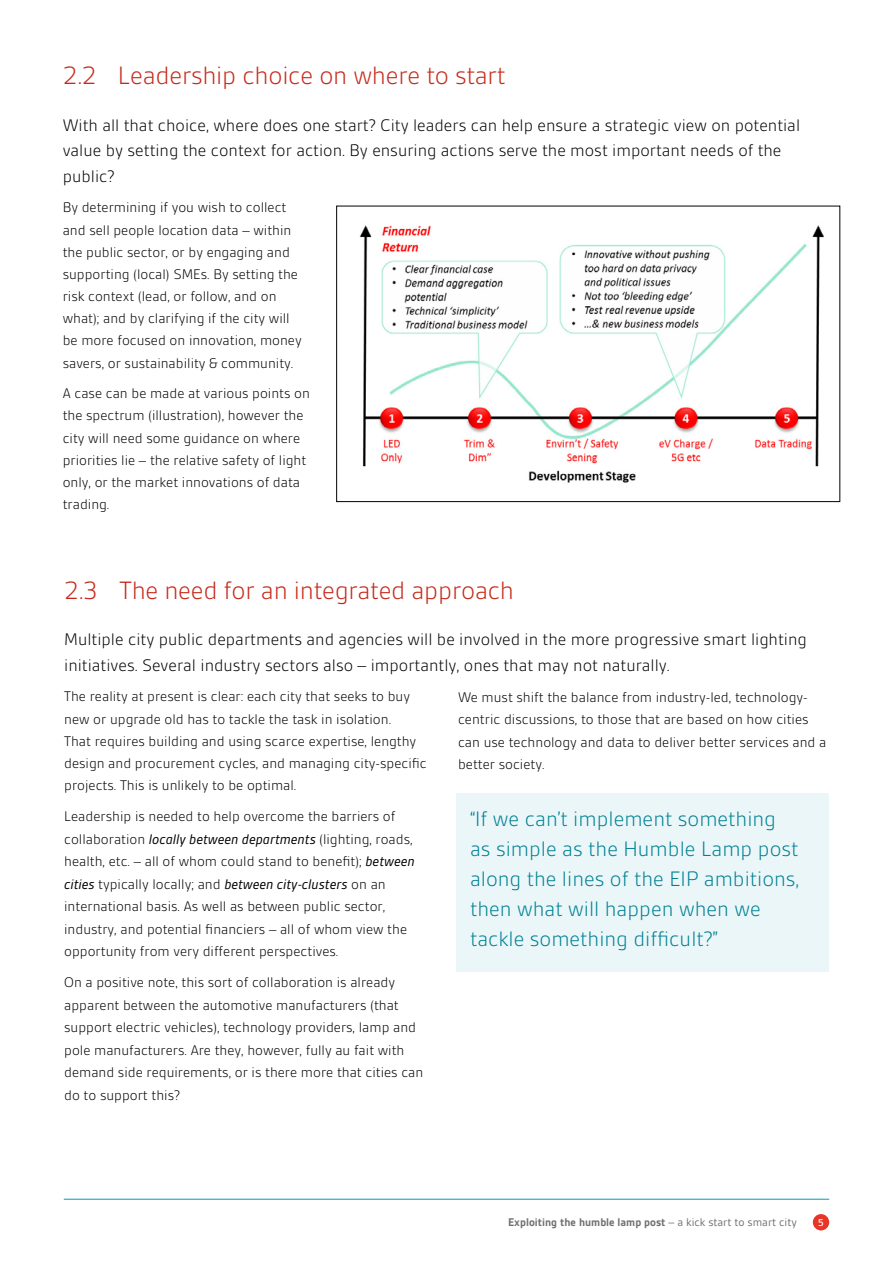
<style>
.page{position:relative;width:893px;height:1263px;background:#fff}
.page>*{position:absolute;margin:0;border:0;box-sizing:border-box;transform-origin:0 0}
.t1{font:300 27px "BSI Gesta";letter-spacing:-.01em;color:#c62a1b}
.t2{font:300 22.5px/30px "BSI Gesta";color:#008193}
.t3{font:300 18px/25.5px "BSI Gesta";color:#000}
.t4{font:300 15px/22.2px "BSI Gesta";color:#000}
.t5{font:700 12px "BSI Gesta";color:#706f6f}
.t6{font:500 10.5px "BSI Gesta";color:#fff}
.s1{font-weight:400;font-style:italic}
.s2{font-weight:400}
</style>
<div class="page">
<div style="left:813px;top:1214px;width:16px;height:16px;background:#e73529;border-radius:50%"></div>
<hr style="left:64px;top:1199px;width:765px;height:1px;background:#009eb5">
<img style="left:359px;top:225px;width:465px;height:258px">
<div style="left:336px;top:206px;width:504px;height:296px;border:1px solid #000"></div>
<div style="left:457px;top:793px;width:372px;height:179px;background:#ebf6f9"></div>
<h1 class="t1" style="left:63px;top:61px;width:444px">2.2 Leadership choice on where to start</h1>
<p class="t3" style="left:63px;top:112px;width:739px">With all that choice, where does one start? City leaders can help ensure a strategic view on potential value by setting the context for action. By ensuring actions serve the most important needs of the public?</p>
<p class="t4" style="left:63px;top:197px;width:240px">By determining if you wish to collect and sell people location data – within the public sector, or by engaging and supporting (local) SMEs. By setting the risk context (lead, or follow, and on what); and by clarifying if the city will be more focused on innovation, money savers, or sustainability &amp; community.</p>
<p class="t4" style="left:63px;top:382px;width:249px">A case can be made at various points on the spectrum (illustration), however the city will need some guidance on where priorities lie – the relative safety of light only, or the market innovations of data trading.</p>
<h1 class="t1" style="left:64px;top:576px;width:451px">2.3 The need for an integrated approach</h1>
<p class="t3" style="left:64px;top:627px;width:744px">Multiple city public departments and agencies will be involved in the more progressive smart lighting initiatives. Several industry sectors also – importantly, ones that may not naturally.</p>
<p class="t4" style="left:64px;top:686px;width:364px">The reality at present is clear: each city that seeks to buy new or upgrade old has to tackle the task in isolation.<br>That requires building and using scarce expertise, lengthy design and procurement cycles, and managing city-specific projects. This is unlikely to be optimal.</p>
<p class="t4" style="left:64px;top:805px;width:352px">Leadership is needed to help overcome the barriers of collaboration <span class="s1">locally between departments</span> (lighting, roads, health, etc. – all of whom could stand to benefit); <span class="s1">between cities</span> typically locally; and <span class="s1">between city-clusters</span> on an international basis. As well as between public sector, industry, and potential financiers – all of whom view the opportunity from very different perspectives.</p>
<p class="t4" style="left:64px;top:971px;width:361px">On a positive note, this sort of collaboration is already apparent between the automotive manufacturers (that support electric vehicles), technology providers, lamp and pole manufacturers. Are they, however, fully au fait with demand side requirements, or is there more that cities can do to support this?</p>
<p class="t4" style="left:458px;top:686px;width:370px">We must shift the balance from industry-led, technology&shy;centric discussions, to those that are based on how cities can use technology and data to deliver better services and a better society.</p>
<h2 class="t2" style="left:470px;top:803px;width:331px">“If we can’t implement something as simple as the Humble Lamp post along the lines of the EIP ambitions, then what will happen when we tackle something difficult?”</h2>
<p class="t5" style="left:508px;top:1216px;width:290px">Exploiting the humble lamp post <span class="s2">– a kick start to smart city</span></p>
<p class="t6" style="left:818px;top:1217px;width:7px">5</p>
</div>
